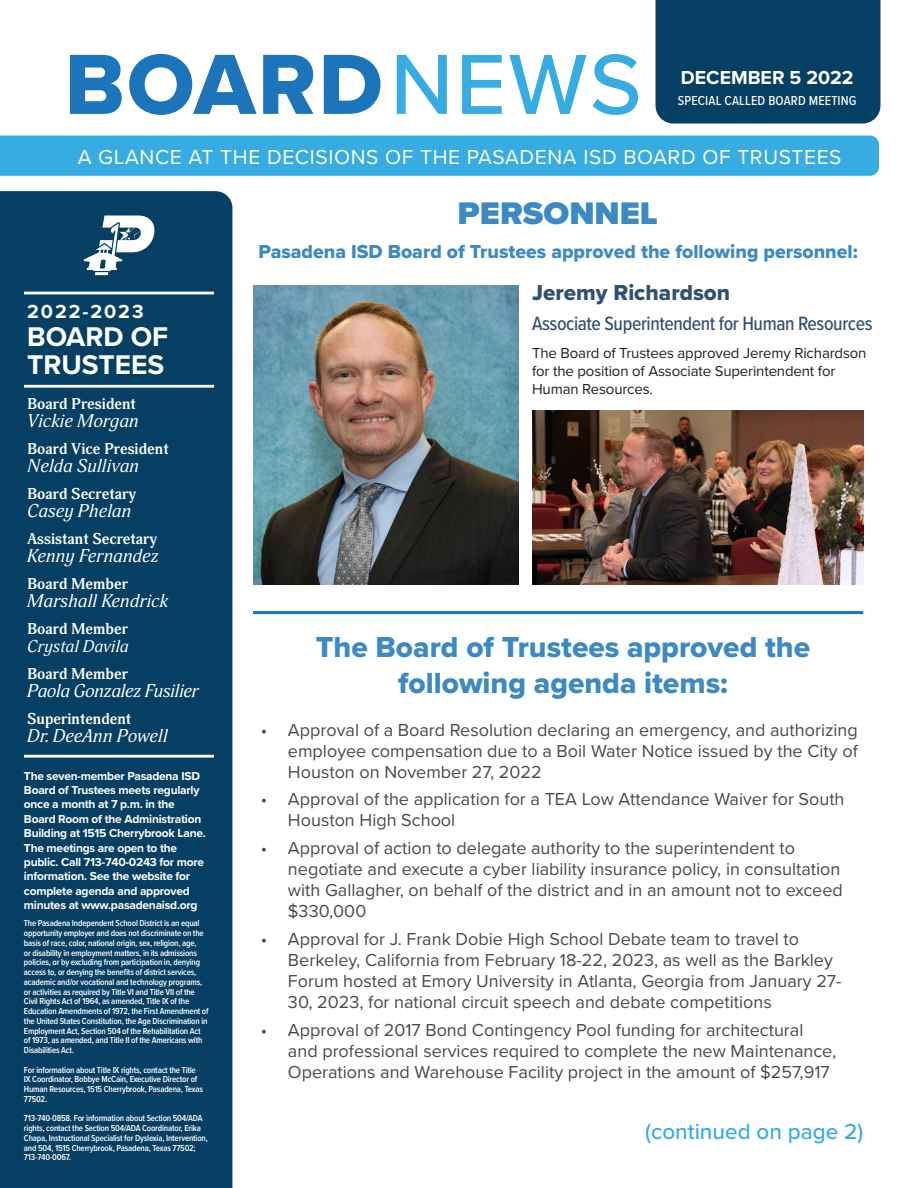
<style>
.page{position:relative;width:918px;height:1188px;background:#fff}
.page>*{position:absolute;margin:0;border:0;box-sizing:border-box;transform-origin:0 0}
.t1{font:88.35px "Proxima Nova Extrabld";letter-spacing:.025em;color:#1c75ba}
.t2{font:900 32.4px "Proxima Nova";color:#3c89c4;scale:1.04 1}
.t3{font:30px/36px "Proxima Nova Extrabld";color:#3c89c4;text-align:center}
.t4{font:700 28.05px "Proxima Nova";color:#fff}
.t5{font:500 22.5px "Proxima Nova";color:#36ace2}
.t6{font:22.5px "Proxima Nova Extrabld";color:#2f5072}
.t7{font:21px "Proxima Nova";letter-spacing:.03em;color:#fff}
.t8{font:500 19.95px "Proxima Nova Cond";letter-spacing:-.02em;color:#2f5072}
.t9{font:700 19.65px "Proxima Nova";letter-spacing:.1em;color:#fff}
.t10{font:19.5px "Proxima Nova Extrabld";color:#3c89c4}
.t11{font:700 19.5px "Proxima Nova";color:#fff}
.t12{font:italic 18.3px "Adonis";color:#fff}
.t13{font:italic 18.3px "Adonis";letter-spacing:-.02em;color:#fff}
.t14{font:18px/21px "Proxima Nova";color:#494a4b}
.t15{font:italic 16.8px "Adonis";color:#fff}
.t16{font:700 15.45px "Adonis";color:#fff}
.t17{font:15px/18px "Proxima Nova";letter-spacing:-.01em;color:#231f20}
.t18{font:500 13.5px "Proxima Nova Cond";letter-spacing:.01em;color:#fff}
.t19{font:700 12px/14.4px "Proxima Nova";letter-spacing:-.02em;color:#fff}
.t20{font:600 9px/9.8px "Proxima Nova Cond";letter-spacing:-.02em;color:#fff}
.s1{font-family:"Proxima Nova";font-weight:500;color:#36ace2}
</style>
<div class="page">
<div style="left:656px;top:0;width:225px;height:124px;background:#054064"></div>
<div style="left:0;top:136px;width:879px;height:40px;background:#36ace2"></div>
<div style="left:0;top:191px;width:232px;height:997px;background:#054064"></div>
<hr style="left:24px;top:385px;width:190px;height:3px;background:#fff">
<hr style="left:24px;top:755px;width:190px;height:3px;background:#fff">
<hr style="left:24px;top:292px;width:190px;height:2px;background:#fff">
<svg style="left:83px;top:216px;width:73px;height:59px"></svg>
<img style="left:253px;top:286px;width:265px;height:299px">
<img style="left:532px;top:410px;width:332px;height:175px">
<hr style="left:253px;top:611px;width:610px;height:3px;background:#1c75ba">
<p class="t1" style="left:65px;top:19px;width:579px">BOARD<span class="s1">NEWS</span></p>
<p class="t11" style="left:681px;top:63px;width:174px">DECEMBER 5 2022</p>
<p class="t18" style="left:678px;top:90px;width:180px">SPECIAL CALLED BOARD MEETING</p>
<p class="t7" style="left:78px;top:141px;width:765px">A GLANCE AT THE DECISIONS OF THE PASADENA ISD BOARD OF TRUSTEES</p>
<p class="t2" style="left:458px;top:189px;width:194px">PERSONNEL</p>
<p class="t9" style="left:27px;top:297px;width:118px">2022-2023</p>
<p class="t4" style="left:27px;top:316px;width:143px">BOARD OF</p>
<p class="t4" style="left:27px;top:344px;width:139px">TRUSTEES</p>
<p class="t16" style="left:27px;top:395px;width:110px">Board President</p>
<p class="t12" style="left:27px;top:410px;width:113px">Vickie Morgan</p>
<p class="t16" style="left:27px;top:440px;width:143px">Board Vice President</p>
<p class="t12" style="left:27px;top:455px;width:113px">Nelda Sullivan</p>
<p class="t16" style="left:27px;top:485px;width:111px">Board Secretary</p>
<p class="t12" style="left:27px;top:500px;width:106px">Casey Phelan</p>
<p class="t16" style="left:27px;top:530px;width:132px">Assistant Secretary</p>
<p class="t12" style="left:27px;top:545px;width:133px">Kenny Fernandez</p>
<p class="t16" style="left:27px;top:575px;width:102px">Board Member</p>
<p class="t12" style="left:27px;top:590px;width:142px">Marshall Kendrick</p>
<p class="t16" style="left:27px;top:620px;width:102px">Board Member</p>
<p class="t15" style="left:27px;top:637px;width:103px">Crystal Davila</p>
<p class="t16" style="left:27px;top:665px;width:102px">Board Member</p>
<p class="t13" style="left:27px;top:680px;width:173px">Paola Gonzalez Fusilier</p>
<p class="t16" style="left:27px;top:710px;width:106px">Superintendent</p>
<p class="t12" style="left:27px;top:725px;width:142px">Dr. DeeAnn Powell</p>
<p class="t19" style="left:24px;top:768px;width:183px">The seven-member Pasadena ISD<br>Board of Trustees meets regularly once a month at 7 p.m. in the<br>Board Room of the Administration<br>Building at 1515 Cherrybrook Lane.<br>The meetings are open to the public. Call 713-740-0243 for more information. See the website for complete agenda and approved minutes at www.pasadenaisd.org</p>
<p class="t20" style="left:24px;top:918px;width:186px">The Pasadena Independent School District is an equal opportunity employer and does not discriminate on the basis of race, color, national origin, sex, religion, age,<br>or disability in employment matters, in its admissions policies, or by excluding from participation in, denying access to, or denying the benefits of district services, academic and/or vocational and technology programs, or activities as required by Title VI and Title VII of the Civil Rights Act of 1964, as amended, Title IX of the Education Amendments of 1972, the First Amendment of the United States Constitution, the Age Discrimination in Employment Act, Section 504 of the Rehabilitation Act of 1973, as amended, and Title II of the Americans with Disabilities Act.</p>
<p class="t20" style="left:24px;top:1065px;width:181px">For information about Title IX rights, contact the Title IX Coordinator, Bobbye McCain, Executive Director of Human Resources, 1515 Cherrybrook, Pasadena, Texas 77502.</p>
<p class="t20" style="left:24px;top:1113px;width:186px">713-740-0858. For information about Section 504/ADA rights, contact the Section 504/ADA Coordinator, Erika Chapa, Instructional Specialist for Dyslexia, Intervention, and 504, 1515 Cherrybrook, Pasadena, Texas 77502; 713-740-0067.</p>
<p class="t10" style="left:259px;top:237px;width:601px">Pasadena ISD Board of Trustees approved the following personnel:</p>
<p class="t6" style="left:532px;top:276px;width:200px">Jeremy Richardson</p>
<p class="t8" style="left:532px;top:309px;width:342px">Associate Superintendent for Human Resources</p>
<p class="t17" style="left:532px;top:343px;width:336px">The Board of Trustees approved Jeremy Richardson for the position of Associate Superintendent for<br>Human Resources.</p>
<p class="t3" style="left:316px;top:629px;width:496px">The Board of Trustees approved the following agenda items:</p>
<p class="t14" style="left:288px;top:718px;width:571px;text-align:justify;text-indent:-27px">• Approval of a Board Resolution declaring an emergency, and authorizing employee compensation due to a Boil Water Notice issued by the City of Houston on November 27, 2022</p>
<p class="t14" style="left:288px;top:788px;width:558px;text-indent:-27px">• Approval of the application for a TEA Low Attendance Waiver for South<br>Houston High School</p>
<p class="t14" style="left:288px;top:837px;width:556px;text-indent:-27px">• Approval of action to delegate authority to the superintendent to negotiate and execute a cyber liability insurance policy, in consultation with Gallagher, on behalf of the district and in an amount not to exceed $330,000</p>
<p class="t14" style="left:288px;top:928px;width:555px;text-indent:-27px">• Approval for J. Frank Dobie High School Debate team to travel to Berkeley, California from February 18-22, 2023, as well as the Barkley Forum hosted at Emory University in Atlanta, Georgia from January 27- 30, 2023, for national circuit speech and debate competitions</p>
<p class="t14" style="left:288px;top:1018px;width:550px;text-indent:-27px">• Approval of 2017 Bond Contingency Pool funding for architectural and professional services required to complete the new Maintenance,<br>Operations and Warehouse Facility project in the amount of $257,917</p>
<p class="t5" style="left:645px;top:1115px;width:219px">(continued on page 2)</p>
</div>
